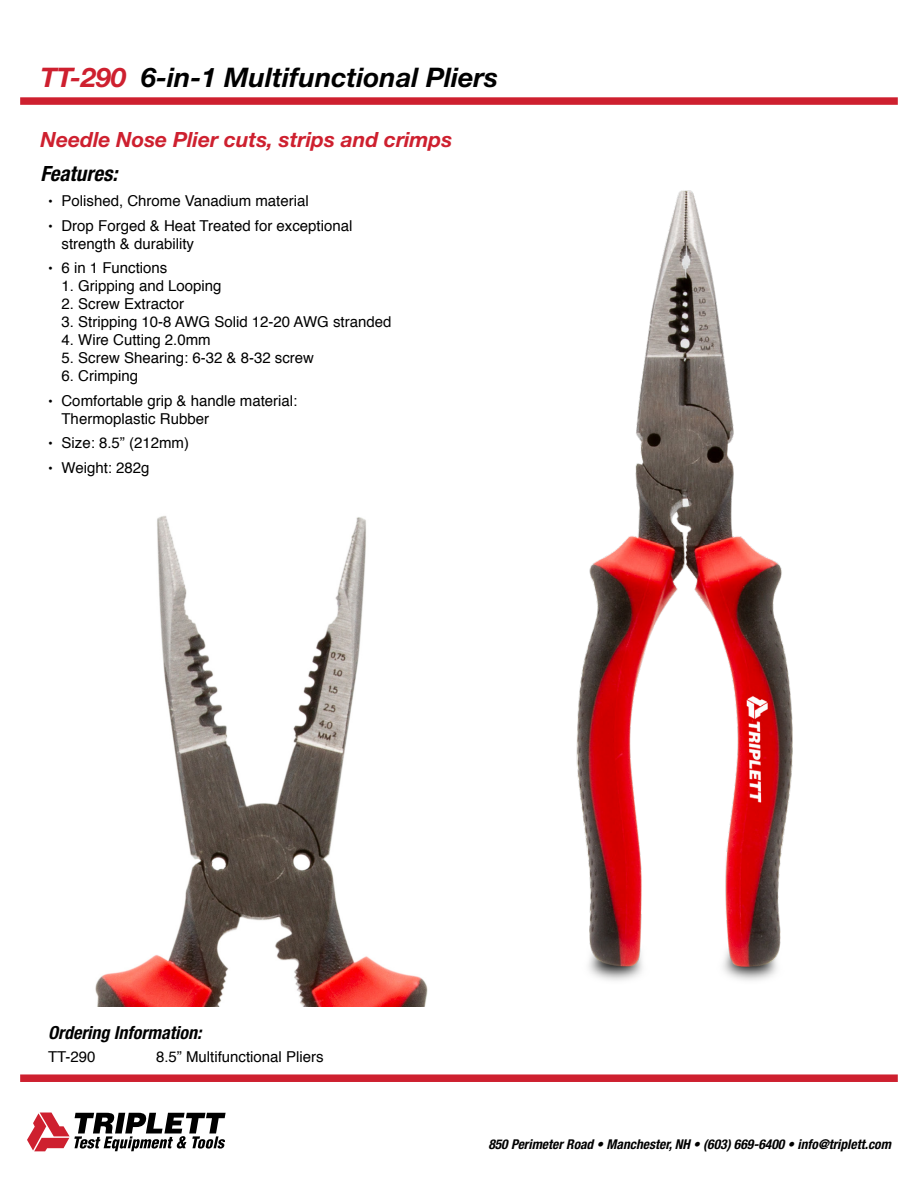
<style>
.page{position:relative;width:918px;height:1188px;background:#fff}
.page>*{position:absolute;margin:0;border:0;box-sizing:border-box;transform-origin:0 0}
.t1{font:italic 700 27px "Helvetica Neue";color:#000}
.t2{font:italic 700 21px "Helvetica Neue";color:#ce202f}
.t3{font:italic 700 condensed 21px "Helvetica Neue LT Std";color:#000}
.t4{font:italic 700 condensed 18px "Helvetica Neue LT Std";color:#000}
.t5{font:15px/18px "Helvetica";color:#000}
.t6{font:italic 700 condensed 13.5px "Helvetica Neue LT Std";color:#000}
.s1{color:#ce202f}
.s2{font-size:13.5px}
</style>
<div class="page">
<img style="left:576px;top:190px;width:217px;height:791px">
<img style="left:95px;top:516px;width:333px;height:490px">
<div style="left:20px;top:97px;width:878px;height:8px;background:#ce202f"></div>
<div style="left:20px;top:1074px;width:878px;height:8px;background:#ce202f"></div>
<svg style="left:27px;top:1113px;width:199px;height:38px"></svg>
<h1 class="t1" style="left:40px;top:56px;width:459px"><span class="s1">TT-290</span> 6-in-1 Multifunctional Pliers</h1>
<h2 class="t2" style="left:40px;top:123px;width:413px">Needle Nose Plier cuts, strips and crimps</h2>
<h2 class="t3" style="left:40px;top:161px;width:78px">Features:</h2>
<p class="t5" style="left:48px;top:192px;width:262px"><span class="s2">•</span> Polished, Chrome Vanadium material</p>
<p class="t5" style="left:62px;top:217px;width:292px;text-indent:-14px"><span class="s2">•</span> Drop Forged &amp; Heat Treated for exceptional strength &amp; durability</p>
<p class="t5" style="left:48px;top:259px;width:121px"><span class="s2">•</span> 6 in 1 Functions</p>
<p class="t5" style="left:62px;top:277px;width:162px">1. Gripping and Looping</p>
<p class="t5" style="left:61px;top:295px;width:124px">2. Screw Extractor</p>
<p class="t5" style="left:61px;top:313px;width:331px">3. Stripping 10-8 AWG Solid 12-20 AWG stranded</p>
<p class="t5" style="left:61px;top:331px;width:151px">4. Wire Cutting 2.0mm</p>
<p class="t5" style="left:61px;top:349px;width:254px">5. Screw Shearing: 6-32 &amp; 8-32 screw</p>
<p class="t5" style="left:61px;top:367px;width:78px">6. Crimping</p>
<p class="t5" style="left:61px;top:392px;width:237px;text-indent:-13px"><span class="s2">•</span> Comfortable grip &amp; handle material:<br>Thermoplastic Rubber</p>
<p class="t5" style="left:48px;top:434px;width:143px"><span class="s2">•</span> Size: 8.5” (212mm)</p>
<p class="t5" style="left:48px;top:459px;width:103px"><span class="s2">•</span> Weight: 282g</p>
<p class="t4" style="left:48px;top:1021px;width:155px">Ordering Information:</p>
<p class="t5" style="left:48px;top:1048px;width:49px">TT-290</p>
<p class="t5" style="left:156px;top:1048px;width:169px">8.5” Multifunctional Pliers</p>
<p class="t6" style="left:488px;top:1136px;width:404px">850 Perimeter Road • Manchester, NH • (603) 669-6400 • info@triplett.com</p>
</div>
